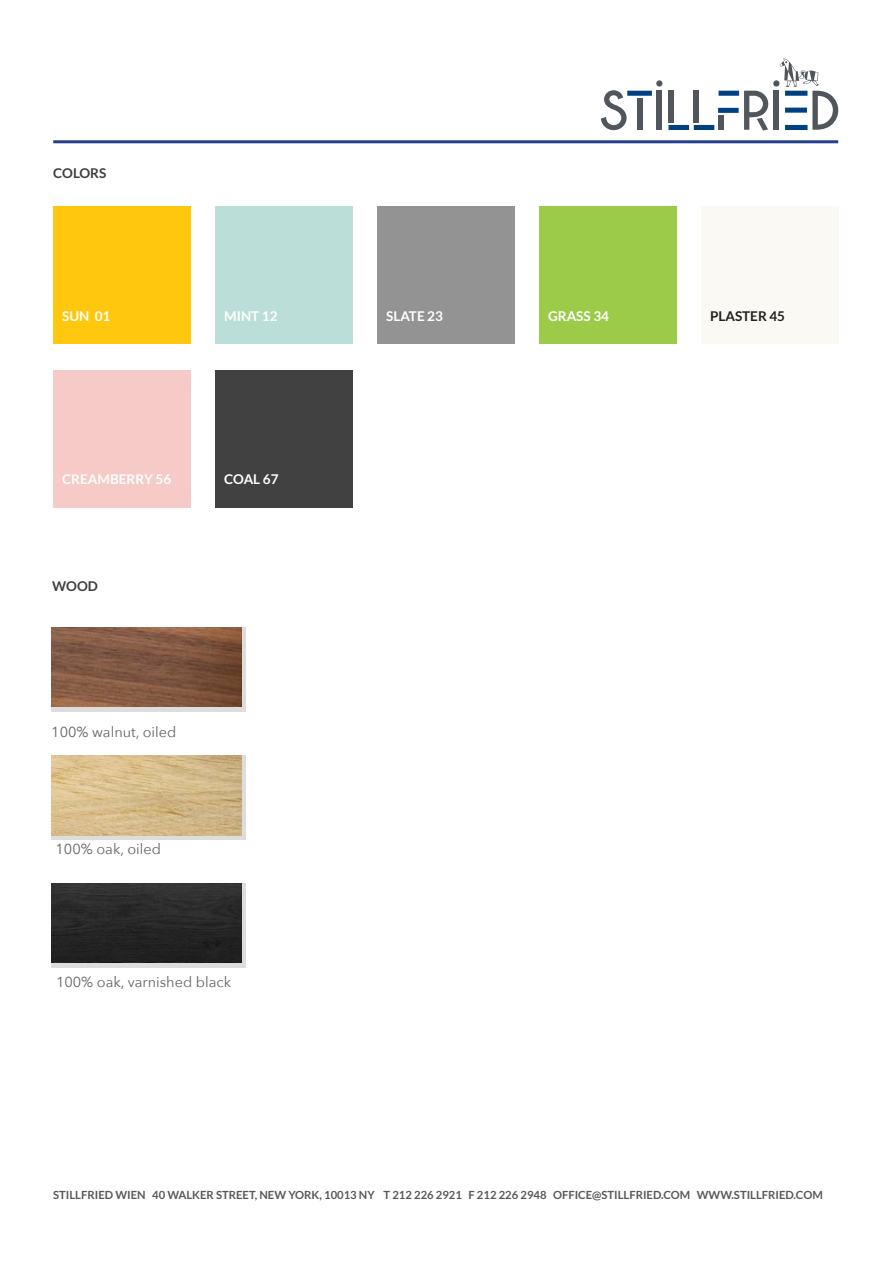
<style>
.page{position:relative;width:893px;height:1263px;background:#fff}
.page>*{position:absolute;margin:0;border:0;box-sizing:border-box;transform-origin:0 0}
.t1{font:14.55px "Avenir Next";color:#646464}
.t2{font:700 13.5px "Lato";color:#fff}
.t3{font:700 13.5px "Lato";color:#3e3e3f}
.t4{font:700 13.5px "Lato";color:#231f20}
.t5{font:700 11.25px "Lato";color:#57585a}
</style>
<div class="page">
<div style="left:657px;top:91px;width:5px;height:39px;background:#51565d"></div>
<div style="left:774px;top:91px;width:5px;height:39px;background:#51565d"></div>
<div style="left:773px;top:80px;width:6px;height:7px;background:#51565d;border-radius:50%"></div>
<div style="left:656px;top:80px;width:6px;height:7px;background:#51565d;border-radius:50%"></div>
<svg style="left:601px;top:90px;width:51px;height:40px"></svg>
<svg style="left:668px;top:91px;width:100px;height:39px"></svg>
<svg style="left:779px;top:59px;width:59px;height:71px"></svg>
<hr style="left:53px;top:140px;width:785px;height:3px;background:#253f8e">
<div style="left:53px;top:206px;width:137px;height:138px;background:#ffc80e"></div>
<div style="left:53px;top:370px;width:137px;height:137px;background:#f6cac7"></div>
<div style="left:215px;top:206px;width:137px;height:138px;background:#bcded8"></div>
<div style="left:215px;top:370px;width:137px;height:137px;background:#414142"></div>
<div style="left:377px;top:206px;width:137px;height:138px;background:#939393"></div>
<div style="left:539px;top:206px;width:137px;height:138px;background:#9cca49"></div>
<div style="left:701px;top:206px;width:137px;height:138px;background:#faf9f4"></div>
<div style="left:51px;top:755px;width:195px;height:84px;background:#231f20;opacity:.15"></div>
<img style="left:51px;top:756px;width:190px;height:79px">
<div style="left:51px;top:627px;width:195px;height:84px;background:#231f20;opacity:.15"></div>
<img style="left:51px;top:627px;width:190px;height:80px">
<div style="left:51px;top:883px;width:195px;height:84px;background:#231f20;opacity:.15"></div>
<img style="left:51px;top:883px;width:190px;height:80px">
<p class="t3" style="left:53px;top:165px;width:55px">COLORS</p>
<p class="t2" style="left:62px;top:308px;width:50px">SUN 01</p>
<p class="t2" style="left:224px;top:308px;width:55px">MINT 12</p>
<p class="t2" style="left:386px;top:308px;width:58px">SLATE 23</p>
<p class="t2" style="left:548px;top:308px;width:62px">GRASS 34</p>
<p class="t4" style="left:710px;top:308px;width:77px">PLASTER 45</p>
<p class="t2" style="left:62px;top:472px;width:111px">CREAMBERRY 56</p>
<p class="t2" style="left:224px;top:472px;width:56px">COAL 67</p>
<p class="t3" style="left:52px;top:578px;width:47px">WOOD</p>
<p class="t1" style="left:51px;top:720px;width:127px">100% walnut, oiled</p>
<p class="t1" style="left:56px;top:836px;width:107px">100% oak, oiled</p>
<p class="t1" style="left:56px;top:970px;width:177px">100% oak, varnished black</p>
<p class="t5" style="left:53px;top:1189px;width:771px">STILLFRIED WIEN 40 WALKER STREET, NEW YORK, 10013 NY T 212 226 2921 F 212 226 2948 OFFICE@STILLFRIED.COM WWW.STILLFRIED.COM</p>
</div>
